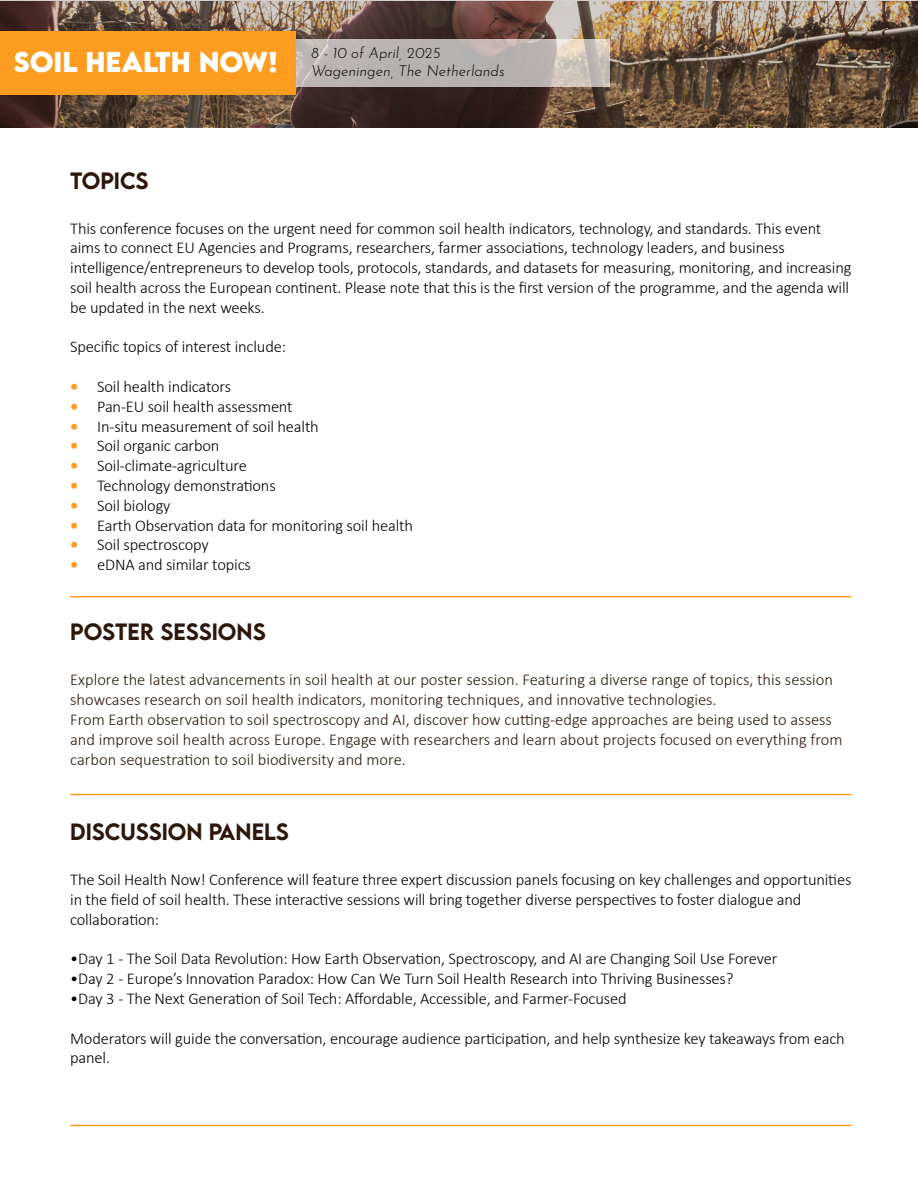
<style>
.page{position:relative;width:918px;height:1188px;background:#fff}
.page>*{position:absolute;margin:0;border:0;box-sizing:border-box;transform-origin:0 0}
.t1{font:700 25.5px "LEMONMILK";color:#fff}
.t2{font:500 21px "LEMONMILK";color:#2d170c}
.t3{font:300 16.5px/19.8px "Calibri";letter-spacing:-.01em;color:#000}
.t4{font:300 16.5px/19.8px "Calibri";color:#2d170c}
.t5{font:italic 300 15px "Josefin Sans";color:#000}
.s1{font-weight:700;color:#fd9c1e}
</style>
<div class="page">
<img style="left:0;top:0;width:918px;height:127px">
<svg style="left:296px;top:39px;width:314px;height:48px;background:#bdb6b4"></svg>
<div style="left:0;top:31px;width:296px;height:63px;background:#fd9c1e"></div>
<hr style="left:70px;top:596px;width:781px;height:1px;background:#fd9c1e">
<hr style="left:70px;top:794px;width:781px;height:1px;background:#fd9c1e">
<hr style="left:70px;top:1125px;width:781px;height:1px;background:#fd9c1e">
<h1 class="t1" style="left:14px;top:45px;width:266px">SOIL HEALTH NOW!</h1>
<p class="t5" style="left:311px;top:41px;width:131px">8 - 10 of April, 2025</p>
<p class="t5" style="left:311px;top:59px;width:195px">Wageningen, The Netherlands</p>
<p class="t2" style="left:70px;top:167px;width:80px">TOPICS</p>
<p class="t3" style="left:70px;top:218px;width:783px">This conference focuses on the urgent need for common soil health indicators, technology, and standards. This event aims to connect EU Agencies and Programs, researchers, farmer associations, technology leaders, and business intelligence/entrepreneurs to develop tools, protocols, standards, and datasets for measuring, monitoring, and increasing soil health across the European continent. Please note that this is the first version of the programme, and the agenda will be updated in the next weeks.</p>
<p class="t3" style="left:70px;top:337px;width:217px">Specific topics of interest include:</p>
<p class="t3" style="left:70px;top:376px;width:163px"><span class="s1">•</span> Soil health indicators</p>
<p class="t3" style="left:70px;top:396px;width:224px"><span class="s1">•</span> Pan-EU soil health assessment</p>
<p class="t3" style="left:70px;top:416px;width:250px"><span class="s1">•</span> In-situ measurement of soil health</p>
<p class="t3" style="left:70px;top:436px;width:151px"><span class="s1">•</span> Soil organic carbon</p>
<p class="t3" style="left:70px;top:456px;width:178px"><span class="s1">•</span> Soil-climate-agriculture</p>
<p class="t3" style="left:70px;top:475px;width:207px"><span class="s1">•</span> Technology demonstrations</p>
<p class="t3" style="left:70px;top:495px;width:102px"><span class="s1">•</span> Soil biology</p>
<p class="t3" style="left:70px;top:515px;width:344px"><span class="s1">•</span> Earth Observation data for monitoring soil health</p>
<p class="t3" style="left:70px;top:535px;width:140px"><span class="s1">•</span> Soil spectroscopy</p>
<p class="t3" style="left:70px;top:555px;width:182px"><span class="s1">•</span> eDNA and similar topics</p>
<p class="t2" style="left:70px;top:618px;width:197px">POSTER SESSIONS</p>
<p class="t4" style="left:70px;top:670px;width:774px">Explore the latest advancements in soil health at our poster session. Featuring a diverse range of topics, this session showcases research on soil health indicators, monitoring techniques, and innovative technologies.<br>From Earth observation to soil spectroscopy and AI, discover how cutting-edge approaches are being used to assess and improve soil health across Europe. Engage with researchers and learn about projects focused on everything from carbon sequestration to soil biodiversity and more.</p>
<p class="t2" style="left:70px;top:818px;width:220px">DISCUSSION PANELS</p>
<p class="t3" style="left:70px;top:870px;width:783px">The Soil Health Now! Conference will feature three expert discussion panels focusing on key challenges and opportunities in the field of soil health. These interactive sessions will bring together diverse perspectives to foster dialogue and collaboration:</p>
<p class="t3" style="left:70px;top:949px;width:709px">•Day 1 - The Soil Data Revolution: How Earth Observation, Spectroscopy, and AI are Changing Soil Use Forever</p>
<p class="t3" style="left:70px;top:969px;width:665px">•Day 2 - Europe’s Innovation Paradox: How Can We Turn Soil Health Research into Thriving Businesses?</p>
<p class="t3" style="left:70px;top:988px;width:558px">•Day 3 - The Next Generation of Soil Tech: Affordable, Accessible, and Farmer-Focused</p>
<p class="t3" style="left:70px;top:1028px;width:776px">Moderators will guide the conversation, encourage audience participation, and help synthesize key takeaways from each panel.</p>
</div>
